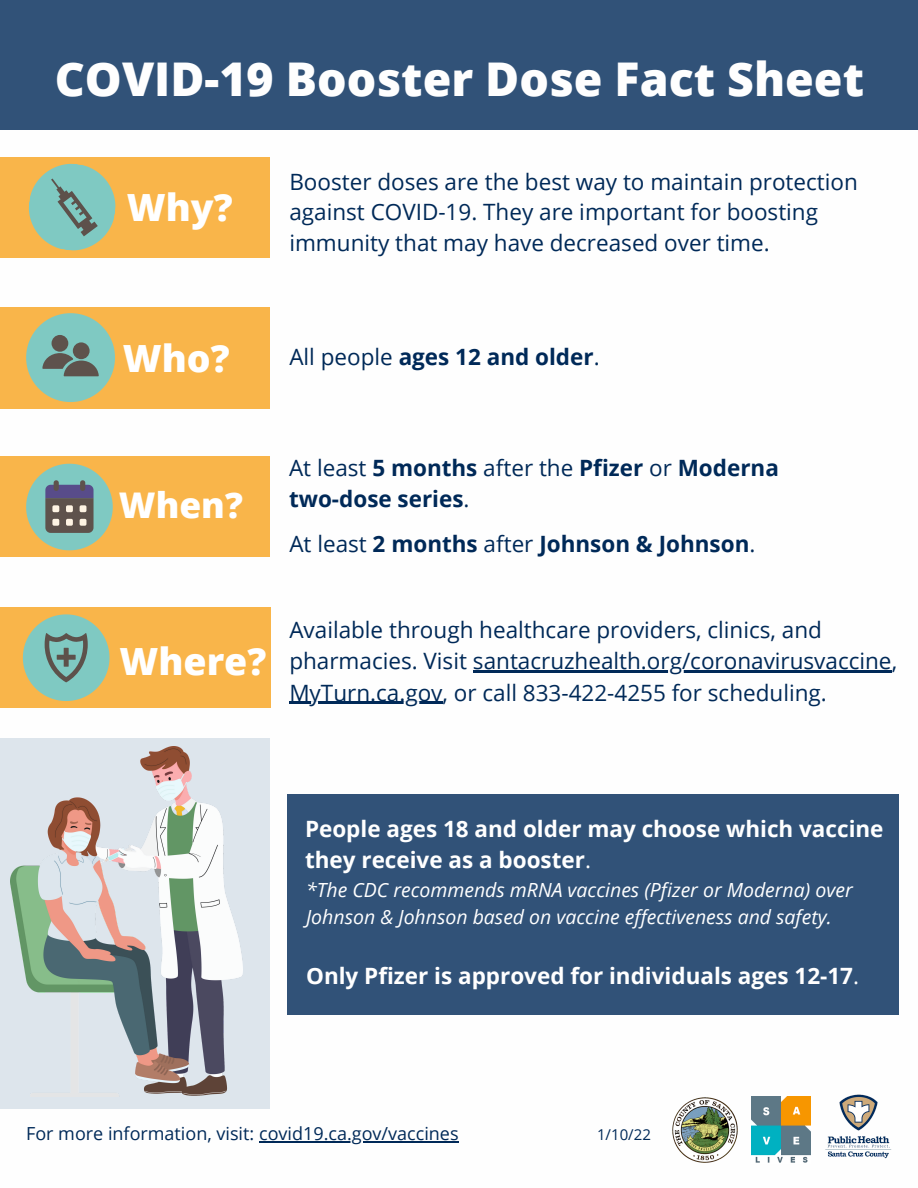
<style>
.page{position:relative;width:918px;height:1188px;background:#fff}
.page>*{position:absolute;margin:0;border:0;box-sizing:border-box;transform-origin:0 0}
.t1{font:800 46.5px "Open Sans";color:#fefefe}
.t2{font:800 37.5px "Open Sans";color:#fff}
.t3{font:800 35.4px "Open Sans";color:#fff}
.t4{font:22.5px "Open Sans";color:#002958}
.t5{font:700 22.5px "Open Sans";color:#002958}
.t6{font:700 22.5px "Open Sans";color:#fff}
.t7{font:italic 19.5px "Open Sans";color:#fff}
.t8{font:18px "Open Sans";color:#002958}
.t9{font:15px "Open Sans";color:#002958}
.s1{font-weight:400}
</style>
<div class="page">
<div style="left:0;top:0;width:918px;height:129px;background:#315278"></div>
<img style="left:825px;top:1094px;width:67px;height:65px">
<img style="left:752px;top:1096px;width:58px;height:67px">
<img style="left:672px;top:1097px;width:66px;height:66px">
<div style="left:0;top:158px;width:270px;height:100px;background:#f9b54a"></div>
<svg style="left:28px;top:163px;width:88px;height:88px"></svg>
<div style="left:0;top:307px;width:270px;height:101px;background:#f9b54a"></div>
<div style="left:26px;top:313px;width:89px;height:89px;background:#7fc9c2;border-radius:50%"></div>
<svg style="left:73px;top:342px;width:17px;height:17px"></svg>
<div style="left:52px;top:335px;width:16px;height:17px;background:#5e524c;border-radius:50%"></div>
<svg style="left:42px;top:353px;width:57px;height:23px"></svg>
<div style="left:0;top:608px;width:271px;height:100px;background:#f9b54a"></div>
<div style="left:0;top:457px;width:270px;height:100px;background:#f9b54a"></div>
<div style="left:287px;top:794px;width:612px;height:221px;background:#315278"></div>
<div style="left:0;top:738px;width:270px;height:370px;background:#dde5ec"></div>
<img style="left:11px;top:747px;width:232px;height:349px">
<svg style="left:26px;top:464px;width:87px;height:86px"></svg>
<svg style="left:23px;top:614px;width:86px;height:87px"></svg>
<hr style="left:259px;top:1141px;width:200px;height:1px;background:#002958">
<hr style="left:473px;top:670px;width:419px;height:2px;background:#002958">
<hr style="left:289px;top:702px;width:154px;height:2px;background:#002958">
<p class="t1" style="left:55px;top:46px;width:811px">COVID-19 Booster Dose Fact Sheet</p>
<p class="t2" style="left:127px;top:181px;width:107px">Why?</p>
<p class="t2" style="left:123px;top:332px;width:108px">Who?</p>
<p class="t4" style="left:289px;top:166px;width:570px">Booster doses are the best way to maintain protection</p>
<p class="t4" style="left:289px;top:196px;width:530px">against COVID-19. They are important for boosting</p>
<p class="t4" style="left:289px;top:227px;width:482px">immunity that may have decreased over time.</p>
<p class="t5" style="left:289px;top:341px;width:312px"><span class="s1">All people</span> ages 12 and older<span class="s1">.</span></p>
<p class="t3" style="left:119px;top:480px;width:125px">When?</p>
<p class="t5" style="left:289px;top:452px;width:491px"><span class="s1">At least</span> 5 months <span class="s1">after the</span> Pfizer <span class="s1">or</span> Moderna</p>
<p class="t5" style="left:289px;top:483px;width:182px">two-dose series<span class="s1">.</span></p>
<p class="t5" style="left:289px;top:528px;width:468px"><span class="s1">At least</span> 2 months <span class="s1">after</span> Johnson &amp; Johnson<span class="s1">.</span></p>
<p class="t2" style="left:119px;top:635px;width:148px">Where?</p>
<p class="t4" style="left:289px;top:614px;width:534px">Available through healthcare providers, clinics, and</p>
<p class="t4" style="left:289px;top:645px;width:610px">pharmacies. Visit santacruzhealth.org/coronavirusvaccine,</p>
<p class="t4" style="left:289px;top:677px;width:539px">MyTurn.ca.gov, or call 833-422-4255 for scheduling.</p>
<p class="t6" style="left:305px;top:813px;width:580px">People ages 18 and older may choose which vaccine</p>
<p class="t6" style="left:305px;top:843px;width:288px">they receive as a booster<span class="s1">.</span></p>
<p class="t7" style="left:306px;top:876px;width:548px">*The CDC recommends mRNA vaccines (Pfizer or Moderna) over</p>
<p class="t7" style="left:306px;top:903px;width:527px">Johnson &amp; Johnson based on vaccine effectiveness and safety.</p>
<p class="t6" style="left:306px;top:960px;width:554px">Only Pfizer is approved for individuals ages 12-17<span class="s1">.</span></p>
<p class="t8" style="left:26px;top:1121px;width:434px">For more information, visit: covid19.ca.gov/vaccines</p>
<p class="t9" style="left:597px;top:1124px;width:55px">1/10/22</p>
</div>
